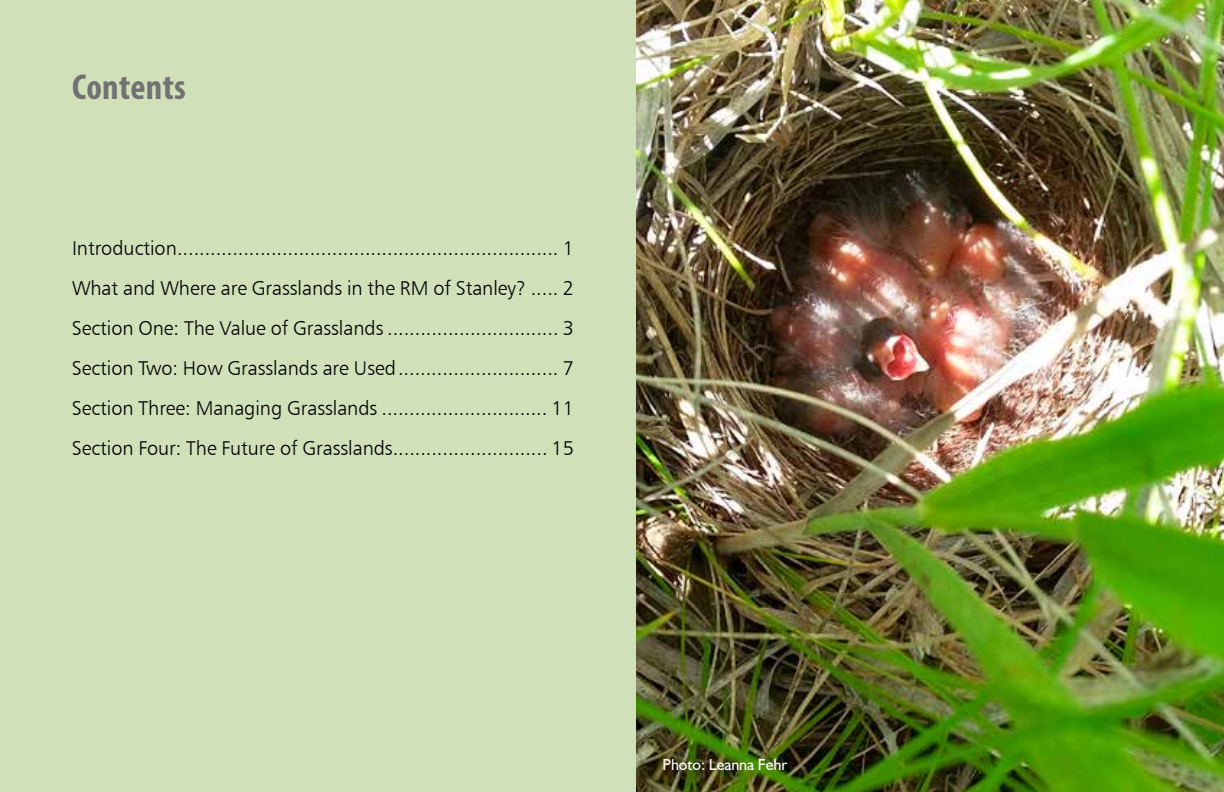
<style>
.page{position:relative;width:1224px;height:792px;background:#fff}
.page>*{position:absolute;margin:0;border:0;box-sizing:border-box;transform-origin:0 0}
.t1{font:700 condensed 36px "Myriad Pro";letter-spacing:.01em;color:#727273}
.t2{font:20px/40px "Humanist 777 BT Light B";letter-spacing:-.005em;color:#000;text-align:justify}
.t3{font:16px "Humanist 521 BT";letter-spacing:-.005em;color:#fff}
</style>
<div class="page">
<div style="left:0;top:0;width:649px;height:792px;background:#d0e1ba"></div>
<img style="left:637px;top:0;width:587px;height:792px">
<h1 class="t1" style="left:72px;top:65px;width:115px">Contents</h1>
<p class="t2" style="left:72px;top:228px;width:504px">Introduction..................................................................... 1<br>What and Where are Grasslands in the RM of Stanley? ..... 2<br>Section One: The Value of Grasslands ............................... 3<br>Section Two: How Grasslands are Used............................. 7<br>Section Three: Managing Grasslands .............................. 11<br>Section Four: The Future of Grasslands............................ 15</p>
<p class="t3" style="left:662px;top:754px;width:127px">Photo: Leanna Fehr</p>
</div>
